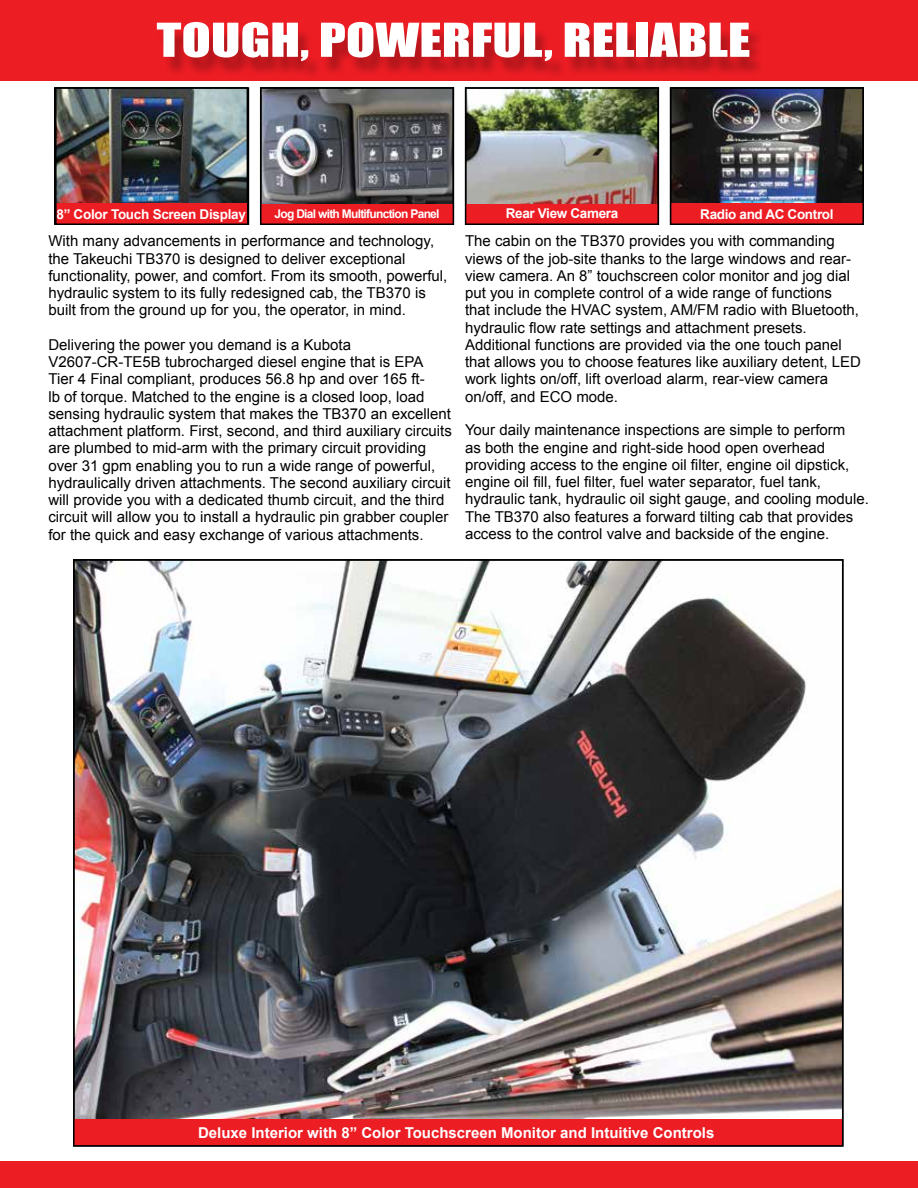
<style>
.page{position:relative;width:918px;height:1188px;background:#fff}
.page>*{position:absolute;margin:0;border:0;box-sizing:border-box;transform-origin:0 0}
.t1{font:43.2px "Impact";color:#fff;scale:1.25 1}
.t2{font:15px/17.2px "Arial";color:#000}
.t3{font:700 15px "Arial";color:#fff}
.t4{font:700 13.5px "Arial";letter-spacing:-.025em;color:#fff}
.t5{font:700 12px "Arial";letter-spacing:-.06em;color:#fff}
</style>
<div class="page">
<div style="left:0;top:0;width:918px;height:81px;background:#ed1d24"></div>
<div style="left:157px;top:28px;width:608px;height:53px;background:#000;opacity:.25"></div>
<div style="left:0;top:1161px;width:918px;height:27px;background:#ed1d24"></div>
<img style="left:76px;top:562px;width:764px;height:557px">
<img style="left:263px;top:90px;width:188px;height:114px">
<div style="left:74px;top:1119px;width:769px;height:27px;background:#ed1d24"></div>
<img style="left:58px;top:90px;width:187px;height:114px">
<div style="left:56px;top:204px;width:191px;height:20px;background:#ed1d24"></div>
<div style="left:261px;top:204px;width:192px;height:20px;background:#ed1d24"></div>
<img style="left:673px;top:90px;width:188px;height:114px">
<div style="left:671px;top:204px;width:192px;height:20px;background:#ed1d24"></div>
<img style="left:468px;top:90px;width:188px;height:114px">
<div style="left:55px;top:87px;width:194px;height:138px;border:2px solid #000"></div>
<div style="left:466px;top:204px;width:192px;height:20px;background:#ed1d24"></div>
<div style="left:260px;top:87px;width:194px;height:138px;border:2px solid #000"></div>
<div style="left:465px;top:87px;width:194px;height:138px;border:2px solid #000"></div>
<div style="left:670px;top:87px;width:194px;height:138px;border:2px solid #000"></div>
<h1 class="t1" style="left:157px;top:6px;width:477px">TOUGH, POWERFUL, RELIABLE</h1>
<p class="t4" style="left:56px;top:205px;width:191px">8” Color Touch Screen Display</p>
<p class="t5" style="left:275px;top:206px;width:166px">Jog Dial with Multifunction Panel</p>
<p class="t4" style="left:506px;top:205px;width:114px">Rear View Camera</p>
<p class="t4" style="left:700px;top:205px;width:135px">Radio and AC Control</p>
<p class="t2" style="left:48px;top:233px;width:401px">With many advancements in performance and technology, the Takeuchi TB370 is designed to deliver exceptional functionality, power, and comfort. From its smooth, powerful, hydraulic system to its fully redesigned cab, the TB370 is built from the ground up for you, the operator, in mind.</p>
<p class="t2" style="left:48px;top:336px;width:405px">Delivering the power you demand is a Kubota V2607-CR-TE5B tubrocharged diesel engine that is EPA Tier 4 Final compliant, produces 56.8 hp and over 165 ft-<br>lb of torque. Matched to the engine is a closed loop, load sensing hydraulic system that makes the TB370 an excellent attachment platform. First, second, and third auxiliary circuits are plumbed to mid-arm with the primary circuit providing over 31 gpm enabling you to run a wide range of powerful, hydraulically driven attachments. The second auxiliary circuit will provide you with a dedicated thumb circuit, and the third circuit will allow you to install a hydraulic pin grabber coupler for the quick and easy exchange of various attachments.</p>
<p class="t2" style="left:465px;top:233px;width:398px">The cabin on the TB370 provides you with commanding views of the job-site thanks to the large windows and rear&shy;view camera. An 8” touchscreen color monitor and jog dial put you in complete control of a wide range of functions<br>that include the HVAC system, AM/FM radio with Bluetooth, hydraulic flow rate settings and attachment presets.<br>Additional functions are provided via the one touch panel that allows you to choose features like auxiliary detent, LED work lights on/off, lift overload alarm, rear-view camera on/off, and ECO mode.</p>
<p class="t2" style="left:465px;top:422px;width:406px">Your daily maintenance inspections are simple to perform<br>as both the engine and right-side hood open overhead providing access to the engine oil filter, engine oil dipstick, engine oil fill, fuel filter, fuel water separator, fuel tank, hydraulic tank, hydraulic oil sight gauge, and cooling module.<br>The TB370 also features a forward tilting cab that provides access to the control valve and backside of the engine.</p>
<p class="t3" style="left:198px;top:1123px;width:518px">Deluxe Interior with 8” Color Touchscreen Monitor and Intuitive Controls</p>
</div>
